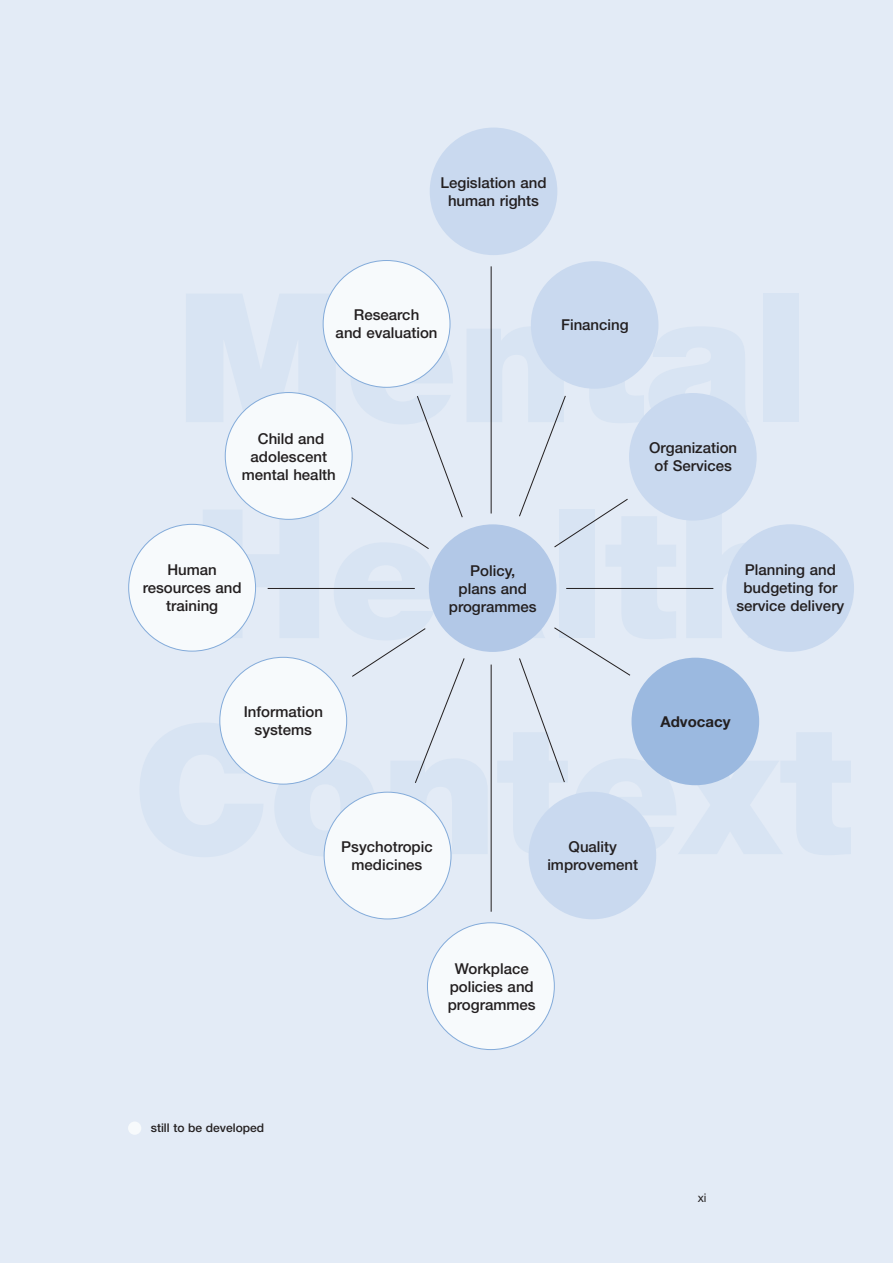
<style>
.page{position:relative;width:893px;height:1263px;background:#fff}
.page>*{position:absolute;margin:0;border:0;box-sizing:border-box;transform-origin:0 0}
.t1{font:500 15px/18px "Helvetica Neue";color:#231f20;text-align:center}
.t2{font:700 15px "Helvetica Neue";color:#231f20}
.t3{font:500 12px "Helvetica Neue";color:#231f20}
.t4{font:12px "Helvetica Neue";color:#231f20}
</style>
<div class="page">
<div style="left:0;top:0;width:892px;height:1263px;background:#e3ebf6"></div>
<div style="left:128px;top:1122px;width:13px;height:13px;background:#f7fafc;border-radius:50%"></div>
<div style="left:429px;top:128px;width:128px;height:127px;background:#c9d9ef;border-radius:50%"></div>
<div style="left:531px;top:261px;width:127px;height:128px;background:#c9d9ef;border-radius:50%"></div>
<div style="left:629px;top:393px;width:127px;height:128px;background:#c9d9ef;border-radius:50%"></div>
<div style="left:631px;top:658px;width:128px;height:127px;background:#9bb9e0;border-radius:50%"></div>
<div style="left:528px;top:792px;width:128px;height:127px;background:#c9d9ef;border-radius:50%"></div>
<div style="left:427px;top:923px;width:127px;height:127px;background:#f7fafc;border-radius:50%"></div>
<div style="left:324px;top:792px;width:127px;height:127px;background:#f7fafc;border-radius:50%"></div>
<div style="left:220px;top:657px;width:126px;height:127px;background:#f7fafc;border-radius:50%"></div>
<div style="left:129px;top:524px;width:126px;height:127px;background:#f7fafc;border-radius:50%"></div>
<div style="left:225px;top:393px;width:127px;height:126px;background:#f7fafc;border-radius:50%"></div>
<div style="left:323px;top:261px;width:127px;height:126px;background:#f7fafc;border-radius:50%"></div>
<div style="left:726px;top:524px;width:128px;height:128px;background:#c9d9ef;border-radius:50%"></div>
<hr style="left:491px;top:266px;width:1px;height:248px;background:#231f20">
<hr style="left:491px;top:665px;width:1px;height:247px;background:#231f20">
<svg style="left:526px;top:395px;width:40px;height:103px"></svg>
<svg style="left:415px;top:677px;width:43px;height:106px"></svg>
<svg style="left:352px;top:498px;width:276px;height:179px"></svg>
<hr style="left:566px;top:588px;width:147px;height:1px;background:#231f20">
<hr style="left:268px;top:588px;width:147px;height:1px;background:#231f20">
<svg style="left:518px;top:627px;width:113px;height:156px"></svg>
<svg style="left:350px;top:396px;width:113px;height:154px"></svg>
<p class="t1" style="left:440px;top:175px;width:108px">Legislation and human rights</p>
<p class="t1" style="left:335px;top:307px;width:103px">Research<br>and evaluation</p>
<p class="t1" style="left:561px;top:317px;width:69px">Financing</p>
<p class="t1" style="left:242px;top:431px;width:96px">Child and adolescent mental health</p>
<p class="t1" style="left:143px;top:562px;width:100px">Human resources and training</p>
<p class="t1" style="left:244px;top:704px;width:81px">Information systems</p>
<p class="t1" style="left:449px;top:563px;width:89px">Policy,<br>plans and programmes</p>
<p class="t1" style="left:649px;top:440px;width:90px">Organization of Services</p>
<p class="t1" style="left:736px;top:563px;width:110px">Planning and budgeting for service delivery</p>
<p class="t2" style="left:660px;top:716px;width:72px">Advocacy</p>
<p class="t1" style="left:341px;top:839px;width:93px">Psychotropic medicines</p>
<p class="t1" style="left:547px;top:839px;width:92px">Quality improvement</p>
<p class="t1" style="left:448px;top:961px;width:89px">Workplace policies and programmes</p>
<p class="t3" style="left:151px;top:1123px;width:115px">still to be developed</p>
<p class="t4" style="left:697px;top:1194px;width:10px">xi</p>
</div>
